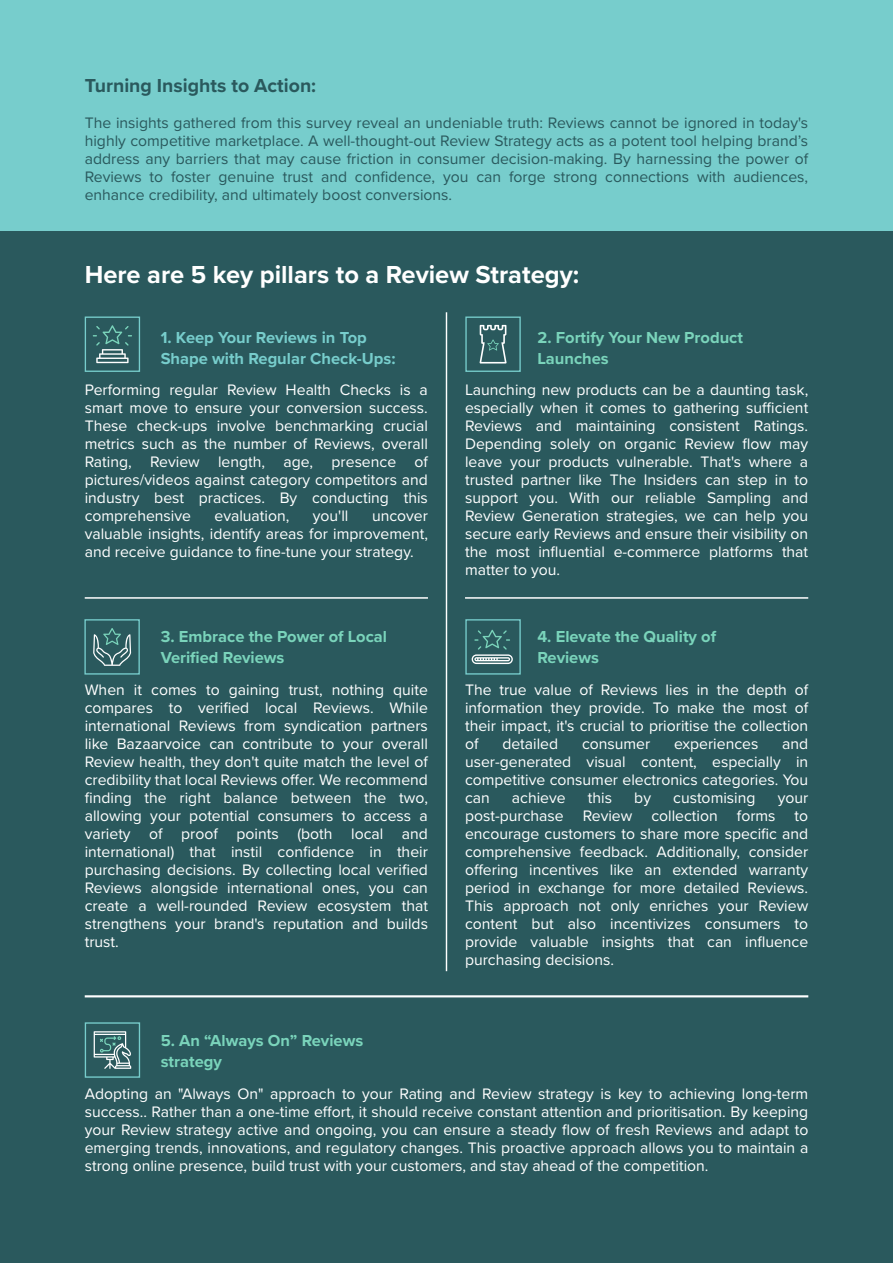
<style>
.page{position:relative;width:893px;height:1263px;background:#fff}
.page>*{position:absolute;margin:0;border:0;box-sizing:border-box;transform-origin:0 0}
.t1{font:700 25.5px "Proxima Nova";color:#fff}
.t2{font:700 19.5px "Proxima Nova";color:#2a595d}
.t3{font:700 16.5px/21px "Proxima Nova";color:#7ad4bb}
.t4{font:700 16.5px/21px "Proxima Nova";color:#77cdcc}
.t5{font:15.75px/18px "Proxima Nova";color:#fff;text-align:justify}
.t6{font:15.75px/18px "Proxima Nova";color:#2a595d;text-align:justify}
</style>
<div class="page">
<div style="left:0;top:0;width:893px;height:245px;background:#77cdcc"></div>
<div style="left:0;top:232px;width:893px;height:1031px;background:#2a595d"></div>
<hr style="left:446px;top:312px;width:1px;height:659px;background:#fff">
<svg style="left:93px;top:325px;width:39px;height:38px"></svg>
<div style="left:85px;top:316px;width:55px;height:56px;border:1px solid #77cdcc"></div>
<svg style="left:479px;top:325px;width:28px;height:38px"></svg>
<div style="left:465px;top:316px;width:56px;height:56px;border:1px solid #77cdcc"></div>
<svg style="left:93px;top:628px;width:38px;height:38px"></svg>
<div style="left:84px;top:619px;width:56px;height:56px;border:1px solid #77cdcc"></div>
<svg style="left:94px;top:1031px;width:37px;height:38px"></svg>
<div style="left:85px;top:1022px;width:55px;height:56px;border:1px solid #77cdcc"></div>
<svg style="left:472px;top:630px;width:41px;height:34px"></svg>
<div style="left:465px;top:619px;width:56px;height:56px;border:1px solid #77cdcc"></div>
<hr style="left:85px;top:597px;width:343px;height:2px;background:#fff">
<hr style="left:85px;top:995px;width:723px;height:2px;background:#fff">
<hr style="left:465px;top:597px;width:343px;height:2px;background:#fff">
<p class="t2" style="left:85px;top:78px;width:233px">Turning Insights to Action:</p>
<p class="t6" style="left:85px;top:115px;width:725px">The insights gathered from this survey reveal an undeniable truth: Reviews cannot be ignored in today's highly competitive marketplace. A well-thought-out Review Strategy acts as a potent tool helping brand’s address any barriers that may cause friction in consumer decision-making. By harnessing the power of Reviews to foster genuine trust and confidence, you can forge strong connections with audiences, enhance credibility, and ultimately boost conversions.</p>
<h1 class="t1" style="left:85px;top:264px;width:496px">Here are 5 key pillars to a Review Strategy:</h1>
<p class="t4" style="left:161px;top:328px;width:236px">1. Keep Your Reviews in Top<br>Shape with Regular Check-Ups:</p>
<p class="t3" style="left:537px;top:328px;width:207px">2. Fortify Your New Product<br>Launches</p>
<p class="t5" style="left:85px;top:382px;width:345px">Performing regular Review Health Checks is a smart move to ensure your conversion success.<br>These check-ups involve benchmarking crucial metrics such as the number of Reviews, overall Rating, Review length, age, presence of pictures/videos against category competitors and industry best practices. By conducting this comprehensive</p>
<p class="t5" style="left:215px;top:508px;width:76px">evaluation,</p>
<p class="t5" style="left:313px;top:508px;width:37px">you'll</p>
<p class="t5" style="left:85px;top:508px;width:345px;text-indent:287px">uncover valuable insights, identify areas for improvement, and receive guidance to fine-tune your strategy.</p>
<p class="t3" style="left:161px;top:627px;width:228px">3. Embrace the Power of Local<br>Verified Reviews</p>
<p class="t5" style="left:465px;top:382px;width:345px">Launching new products can be a daunting task, especially when it comes to gathering sufficient Reviews and maintaining consistent Ratings.<br>Depending solely on organic Review flow may leave your products vulnerable. That's where a trusted partner like The Insiders can step in to support you. With our reliable Sampling and Review Generation strategies, we can help you secure early Reviews and ensure their visibility on the most influential e-commerce platforms that matter to you.</p>
<p class="t3" style="left:537px;top:627px;width:180px">4. Elevate the Quality of<br>Reviews</p>
<p class="t5" style="left:85px;top:682px;width:345px">When it comes to gaining trust, nothing quite compares to verified local Reviews. While international Reviews from syndication partners like Bazaarvoice can contribute to your overall Review health, they don't quite match the level of credibility that local Reviews offer. We recommend finding the right balance between the two, allowing your potential consumers to access a variety of proof points (both local and international) that instil confidence in their purchasing decisions. By collecting local verified Reviews alongside international ones, you can create a well-rounded Review ecosystem that strengthens your brand's reputation and builds trust.</p>
<p class="t5" style="left:465px;top:682px;width:345px">The true value of Reviews lies in the depth of information they provide. To make the most of their impact, it's crucial to prioritise the collection of</p>
<p class="t5" style="left:465px;top:736px;width:345px;text-indent:317px">and user-generated visual content, especially in competitive consumer electronics categories. You can</p>
<p class="t5" style="left:502px;top:736px;width:57px">detailed</p>
<p class="t5" style="left:582px;top:736px;width:70px">consumer</p>
<p class="t5" style="left:674px;top:736px;width:86px">experiences</p>
<p class="t5" style="left:512px;top:790px;width:55px">achieve</p>
<p class="t5" style="left:588px;top:790px;width:26px">this</p>
<p class="t5" style="left:634px;top:790px;width:18px">by</p>
<p class="t5" style="left:673px;top:790px;width:84px">customising</p>
<p class="t5" style="left:465px;top:790px;width:345px;text-indent:313px">your post-purchase Review collection forms to encourage customers to share more specific and comprehensive feedback. Additionally, consider offering incentives like an extended warranty period in exchange for more detailed Reviews.<br>This approach not only enriches your Review content but also incentivizes consumers to provide valuable insights that can influence purchasing decisions.</p>
<p class="t3" style="left:161px;top:1031px;width:204px">5. An “Always On” Reviews strategy</p>
<p class="t5" style="left:85px;top:1085px;width:725px">Adopting an "Always On" approach to your Rating and Review strategy is key to achieving long-term success.. Rather than a one-time effort, it should receive constant attention and prioritisation. By keeping your Review strategy active and ongoing, you can ensure a steady flow of fresh Reviews and adapt to emerging trends, innovations, and regulatory changes. This proactive approach allows you to maintain a strong online presence, build trust with your customers, and stay ahead of the competition.</p>
</div>
